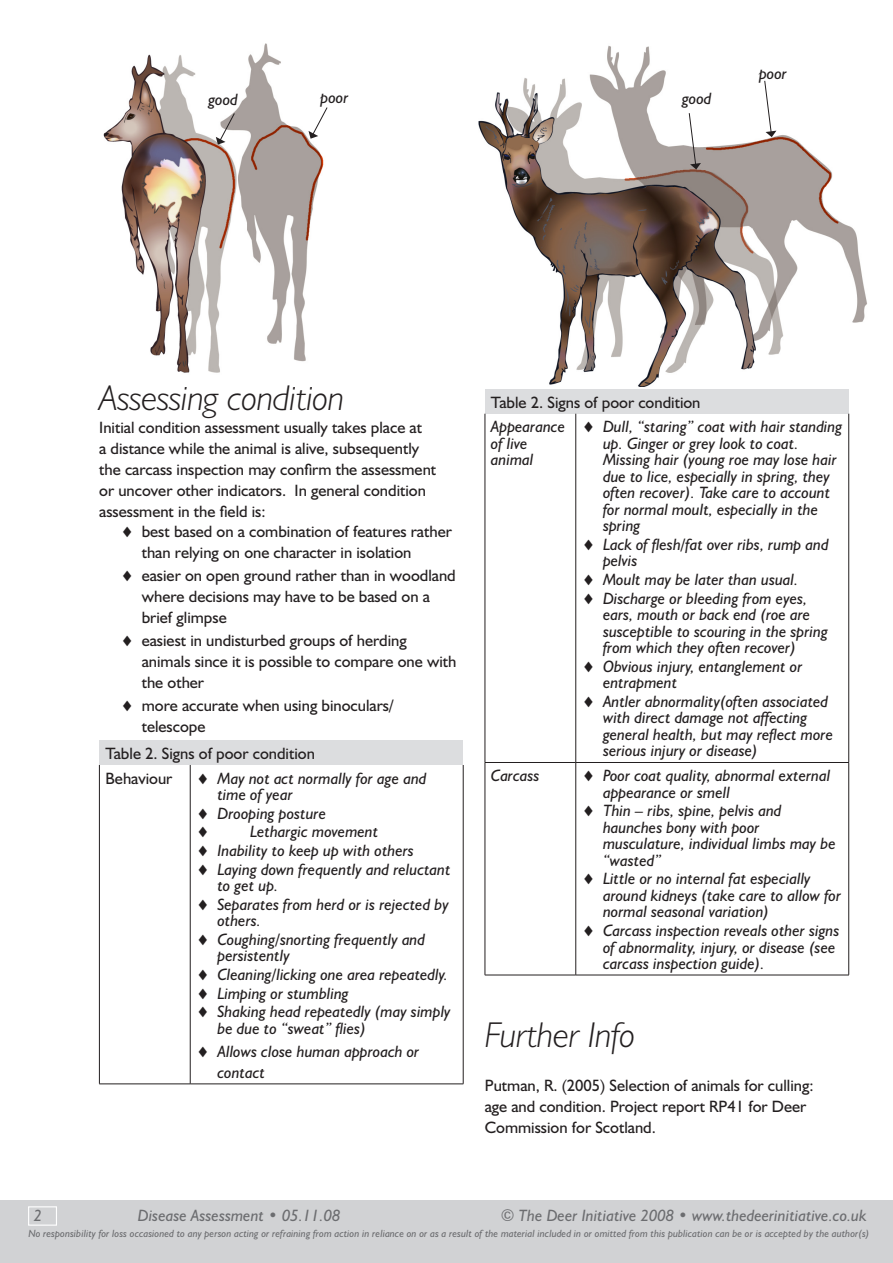
<style>
.page{position:relative;width:893px;height:1263px;background:#fff}
.page>*{position:absolute;margin:0;border:0;box-sizing:border-box;transform-origin:0 0}
.headerMin{font:italic 300 36px "Humanist 521 BT";letter-spacing:-.005em;color:#231f20}
.indentBulletCaption{font:italic 16.5px/16.5px "Humanist 521 BT";color:#231f20}
.indentBullet{font:16.5px/21px "Humanist 521 BT";color:#231f20}
.t1{font:italic 16.5px "Humanist 521 BT";color:#6c6d70}
.t2{font:italic 10.5px "Humanist 521 BT";letter-spacing:.005em;color:#6c6d70}
</style>
<div class="page">
<img style="left:0;top:43px;width:893px;height:1158px">
<div style="left:0;top:1201px;width:893px;height:62px;background:#d1d2d4"></div>
<div style="left:28px;top:1206px;width:29px;height:20px;border:1px solid #fff"></div>
<div style="left:99px;top:740px;width:364px;height:25px;background:#dcdddf"></div>
<hr style="left:99px;top:765px;width:1px;height:319px;background:#231f20">
<hr style="left:190px;top:765px;width:1px;height:319px;background:#231f20">
<hr style="left:463px;top:765px;width:1px;height:319px;background:#231f20">
<hr style="left:99px;top:1083px;width:91px;height:1px;background:#231f20">
<hr style="left:190px;top:1083px;width:273px;height:1px;background:#231f20">
<div style="left:485px;top:389px;width:364px;height:25px;background:#dcdddf"></div>
<hr style="left:485px;top:414px;width:1px;height:348px;background:#231f20">
<hr style="left:575px;top:414px;width:1px;height:348px;background:#231f20">
<hr style="left:848px;top:414px;width:1px;height:348px;background:#231f20">
<hr style="left:485px;top:762px;width:91px;height:1px;background:#231f20">
<hr style="left:485px;top:763px;width:1px;height:212px;background:#231f20">
<hr style="left:576px;top:762px;width:273px;height:1px;background:#231f20">
<hr style="left:575px;top:763px;width:1px;height:212px;background:#231f20">
<hr style="left:848px;top:763px;width:1px;height:212px;background:#231f20">
<hr style="left:485px;top:975px;width:91px;height:1px;background:#231f20">
<hr style="left:576px;top:975px;width:273px;height:1px;background:#231f20">
<svg style="left:764px;top:80px;width:12px;height:57px"></svg>
<svg style="left:308px;top:107px;width:20px;height:32px"></svg>
<svg style="left:216px;top:112px;width:19px;height:33px"></svg>
<svg style="left:688px;top:112px;width:13px;height:57px"></svg>
<svg style="left:199px;top:827px;width:8px;height:10px"></svg>
<p class="indentBulletCaption" style="left:208px;top:91px;width:31px">good</p>
<p class="indentBulletCaption" style="left:682px;top:90px;width:31px">good</p>
<p class="indentBulletCaption" style="left:321px;top:89px;width:29px">poor</p>
<p class="indentBulletCaption" style="left:759px;top:64px;width:29px">poor</p>
<p class="headerMin" style="left:99px;top:376px;width:247px">Assessing condition</p>
<p class="indentBullet" style="left:99px;top:417px;width:338px">Initial condition assessment usually takes place at<br>a distance while the animal is alive, subsequently the carcass inspection may confirm the assessment or uncover other indicators. In general condition assessment in the field is:</p>
<p class="indentBullet" style="left:142px;top:541px;width:271px">than relying on one character in isolation</p>
<p class="indentBullet" style="left:142px;top:585px;width:290px">where decisions may have to be based on a brief glimpse</p>
<p class="indentBullet" style="left:142px;top:651px;width:316px">animals since it is possible to compare one with the other</p>
<p class="indentBullet" style="left:142px;top:716px;width:65px">telescope</p>
<p class="indentBullet" style="left:105px;top:742px;width:211px">Table 2. Signs of poor condition</p>
<p class="indentBullet" style="left:105px;top:767px;width:69px">Behaviour</p>
<p class="indentBulletCaption" style="left:217px;top:786px;width:77px">time of year</p>
<p class="indentBulletCaption" style="left:250px;top:823px;width:130px">Lethargic movement</p>
<p class="indentBullet" style="left:120px;top:520px;width:333px">♦ best based on a combination of features rather</p>
<p class="indentBullet" style="left:120px;top:564px;width:337px">♦ easier on open ground rather than in woodland</p>
<p class="indentBullet" style="left:120px;top:630px;width:288px">♦ easiest in undisturbed groups of herding</p>
<p class="indentBullet" style="left:120px;top:695px;width:275px">♦ more accurate when using binoculars/</p>
<p class="indentBulletCaption" style="left:196px;top:769px;width:232px">♦ May not act normally for age and</p>
<p class="indentBulletCaption" style="left:196px;top:804px;width:131px">♦ Drooping posture</p>
<p class="indentBulletCaption" style="left:196px;top:842px;width:219px">♦ Inability to keep up with others</p>
<p class="indentBulletCaption" style="left:196px;top:860px;width:256px">♦ Laying down frequently and reluctant</p>
<p class="indentBulletCaption" style="left:196px;top:895px;width:254px">♦ Separates from herd or is rejected by</p>
<p class="indentBulletCaption" style="left:196px;top:931px;width:230px">♦ Coughing/snorting frequently and</p>
<p class="indentBulletCaption" style="left:196px;top:966px;width:253px">♦ Cleaning/licking one area repeatedly.</p>
<p class="indentBulletCaption" style="left:196px;top:984px;width:154px">♦ Limping or stumbling</p>
<p class="indentBulletCaption" style="left:196px;top:1003px;width:256px">♦ Shaking head repeatedly (may simply</p>
<p class="indentBulletCaption" style="left:196px;top:1043px;width:225px">♦ Allows close human approach or</p>
<p class="indentBulletCaption" style="left:217px;top:877px;width:62px">to get up.</p>
<p class="indentBulletCaption" style="left:217px;top:912px;width:45px">others.</p>
<p class="indentBulletCaption" style="left:217px;top:947px;width:74px">persistently</p>
<p class="indentBulletCaption" style="left:217px;top:1019px;width:150px">be due to “sweat” flies)</p>
<p class="indentBulletCaption" style="left:217px;top:1064px;width:49px">contact</p>
<p class="indentBullet" style="left:491px;top:391px;width:211px">Table 2. Signs of poor condition</p>
<p class="indentBulletCaption" style="left:491px;top:418px;width:76px">Appearance of live animal</p>
<p class="indentBulletCaption" style="left:582px;top:418px;width:262px">♦ Dull, “staring” coat with hair standing</p>
<p class="indentBulletCaption" style="left:603px;top:435px;width:235px">up. Ginger or grey look to coat.<br>Missing hair (young roe may lose hair due to lice, especially in spring, they often recover). Take care to account for normal moult, especially in the spring</p>
<p class="indentBulletCaption" style="left:603px;top:552px;width:36px">pelvis</p>
<p class="indentBulletCaption" style="left:603px;top:606px;width:226px">ears, mouth or back end (roe are susceptible to scouring in the spring from which they often recover)</p>
<p class="indentBulletCaption" style="left:603px;top:674px;width:76px">entrapment</p>
<p class="indentBulletCaption" style="left:603px;top:709px;width:232px">with direct damage not affecting general health, but may reflect more serious injury or disease)</p>
<p class="indentBulletCaption" style="left:582px;top:536px;width:248px">♦ Lack of flesh/fat over ribs, rump and</p>
<p class="indentBulletCaption" style="left:582px;top:571px;width:218px">♦ Moult may be later than usual.</p>
<p class="indentBulletCaption" style="left:582px;top:589px;width:227px">♦ Discharge or bleeding from eyes,</p>
<p class="indentBulletCaption" style="left:582px;top:658px;width:222px">♦ Obvious injury, entanglement or</p>
<p class="indentBulletCaption" style="left:582px;top:693px;width:248px">♦ Antler abnormality(often associated</p>
<p class="indentBulletCaption" style="left:491px;top:767px;width:50px">Carcass</p>
<p class="indentBulletCaption" style="left:582px;top:767px;width:250px">♦ Poor coat quality, abnormal external</p>
<p class="indentBulletCaption" style="left:582px;top:802px;width:201px">♦ Thin – ribs, spine, pelvis and</p>
<p class="indentBulletCaption" style="left:603px;top:783px;width:128px">appearance or smell</p>
<p class="indentBulletCaption" style="left:603px;top:818px;width:234px">haunches bony with poor musculature, individual limbs may be “wasted”</p>
<p class="indentBulletCaption" style="left:603px;top:887px;width:240px">around kidneys (take care to allow for normal seasonal variation)</p>
<p class="indentBulletCaption" style="left:603px;top:938px;width:234px">of abnormality, injury, or disease (see carcass inspection guide).</p>
<p class="indentBulletCaption" style="left:582px;top:870px;width:230px">♦ Little or no internal fat especially</p>
<p class="indentBulletCaption" style="left:582px;top:922px;width:259px">♦ Carcass inspection reveals other signs</p>
<p class="headerMin" style="left:485px;top:1013px;width:152px">Further Info</p>
<p class="indentBullet" style="left:485px;top:1074px;width:330px">Putman, R. (2005) Selection of animals for culling: age and condition. Project report RP41 for Deer<br>Commission for Scotland.</p>
<p class="t1" style="left:138px;top:1205px;width:204px">Disease Assessment • 05.11 .08</p>
<p class="t1" style="left:501px;top:1205px;width:367px">© The Deer Initiative 2008 • www.thedeerinitiative.co.uk</p>
<p class="t2" style="left:28px;top:1227px;width:843px">No responsibility for loss occasioned to any person acting or refraining from action in reliance on or as a result of the material included in or omitted from this publication can be or is accepted by the author(s)</p>
</div>
